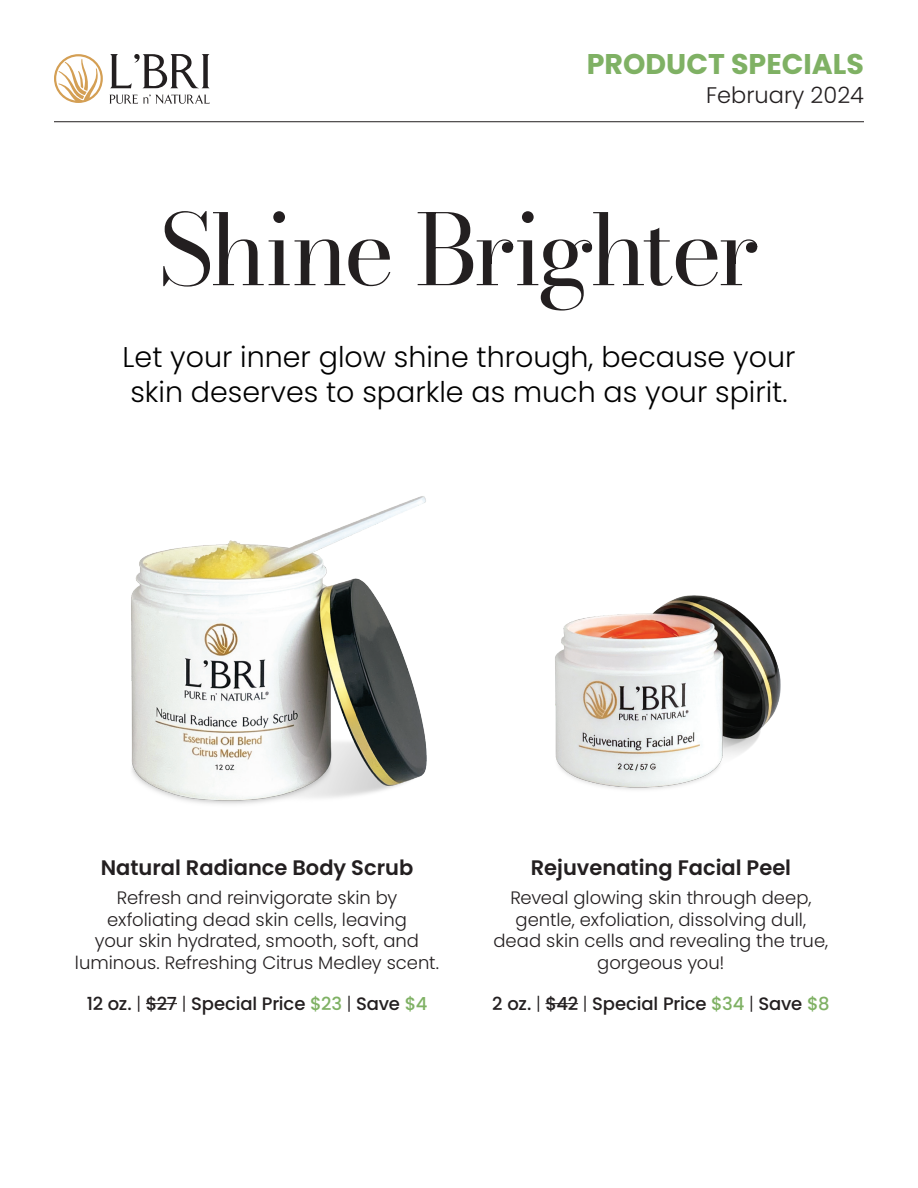
<style>
.page{position:relative;width:918px;height:1188px;background:#fff}
.page>*{position:absolute;margin:0;border:0;box-sizing:border-box;transform-origin:0 0}
.Jost_Paragraph{font:97.5px "Bodoni Moda 18 pt";letter-spacing:-.05em;color:#231f20}
.Jost_Paragraph-2{font:300 28.5px/34.2px "Poppins";color:#000}
.t1{font:700 28.5px "Poppins";color:#7fb164}
.t2{font:300 22.5px "Poppins";color:#231f20}
.Info_paragraph{font:600 21px "Poppins";color:#231f20}
.Info_paragraph-2{font:300 18px/21.6px "Poppins";color:#231f20;text-align:center}
.Info_paragraph-3{font:500 18px "Poppins";letter-spacing:-.01em;color:#231f20}
.s1{font-weight:300}
.s2{color:#7fb164}
</style>
<div class="page">
<svg style="left:54px;top:54px;width:49px;height:49px"></svg>
<svg style="left:110px;top:54px;width:100px;height:34px"></svg>
<svg style="left:110px;top:94px;width:100px;height:10px"></svg>
<hr style="left:54px;top:121px;width:810px;height:1px;background:#231f20">
<hr style="left:146px;top:1003px;width:31px;height:1px;background:#231f20">
<hr style="left:545px;top:1003px;width:33px;height:1px;background:#231f20">
<img style="left:555px;top:595px;width:226px;height:195px">
<img style="left:131px;top:496px;width:296px;height:308px">
<p class="t1" style="left:587px;top:47px;width:279px">PRODUCT SPECIALS</p>
<p class="t2" style="left:706px;top:82px;width:159px">February 2024</p>
<p class="Jost_Paragraph" style="left:158px;top:183px;width:603px">Shine Brighter</p>
<p class="Jost_Paragraph-2" style="left:123px;top:340px;width:674px">Let your inner glow shine through, because your skin deserves to sparkle as much as your spirit.</p>
<p class="Info_paragraph" style="left:101px;top:856px;width:314px">Natural Radiance Body Scrub</p>
<p class="Info_paragraph-2" style="left:75px;top:887px;width:366px">Refresh and reinvigorate skin by exfoliating dead skin cells, leaving<br>your skin hydrated, smooth, soft, and luminous. Refreshing Citrus Medley scent.</p>
<p class="Info_paragraph-3" style="left:87px;top:993px;width:342px">12 oz. <span class="s1">|</span> $27 <span class="s1">|</span> Special Price <span class="s2">$23</span> <span class="s1">|</span> Save <span class="s2">$4</span></p>
<p class="Info_paragraph" style="left:531px;top:856px;width:262px">Rejuvenating Facial Peel</p>
<p class="Info_paragraph-2" style="left:493px;top:887px;width:336px">Reveal glowing skin through deep, gentle, exfoliation, dissolving dull, dead skin cells and revealing the true, gorgeous you!</p>
<p class="Info_paragraph-3" style="left:492px;top:993px;width:339px">2 oz. <span class="s1">|</span> $42 <span class="s1">|</span> Special Price <span class="s2">$34</span> <span class="s1">|</span> Save <span class="s2">$8</span></p>
</div>
